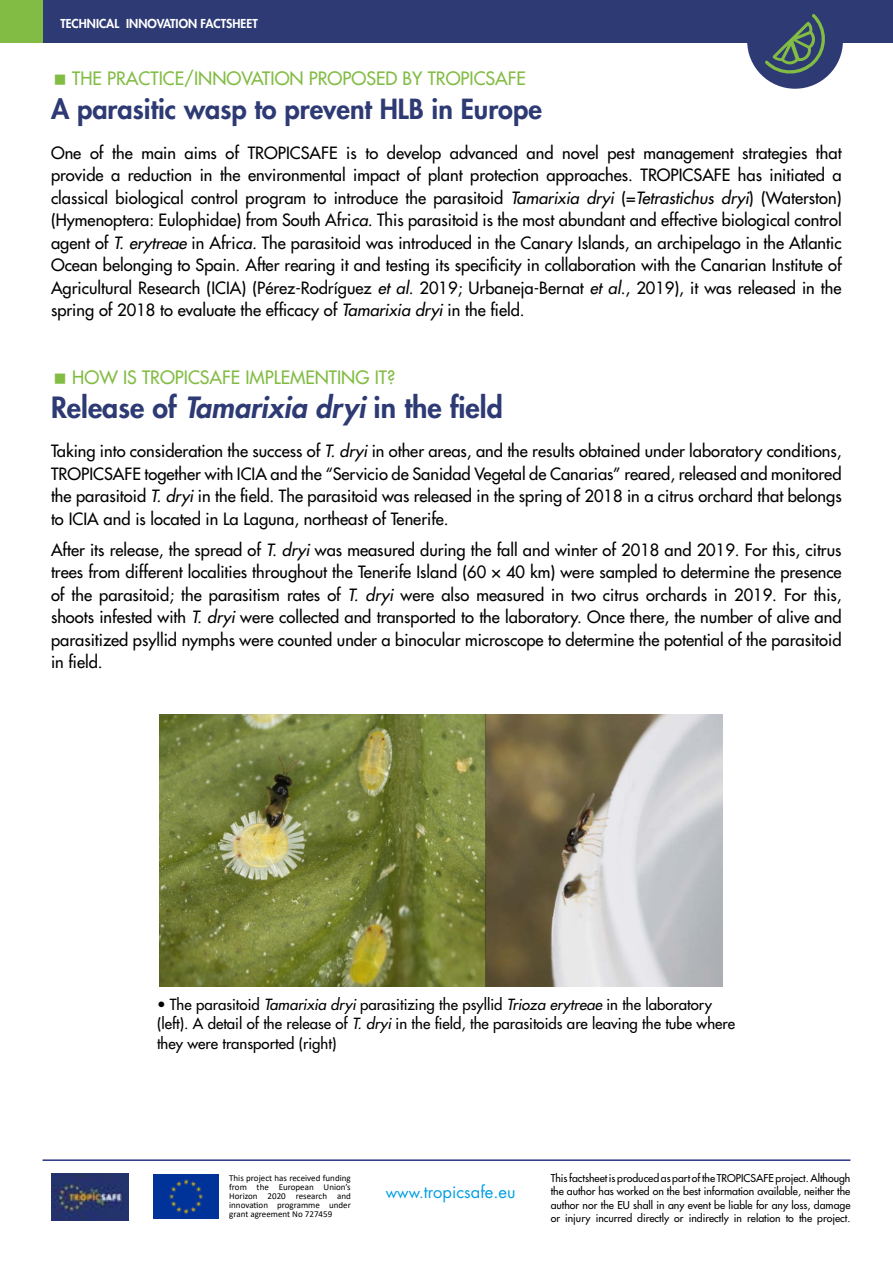
<style>
.page{position:relative;width:893px;height:1263px;background:#fff}
.page>*{position:absolute;margin:0;border:0;box-sizing:border-box;transform-origin:0 0}
.t1{font:800 28.5px "Futura Std";color:#2d3a74}
.t2{font:800 27px "Futura Std";color:#2d3a74}
.t3{font:500 18px "Futura Std";color:#82bc44}
.t4{font:500 16.5px/22.5px "Futura Std";color:#000;text-align:justify}
.t5{font:16.5px "Futura Std";color:#009fe3}
.t6{font:500 15px/19.5px "Futura Std";color:#000}
.t7{font:800 12px "Futura Std";color:#fff}
.t8{font:500 10.5px/13.5px "Futura Std";color:#000;text-align:justify}
.t9{font:9px/9px "Calibri";color:#000;text-align:justify}
.s1{font-style:italic}
.s2{font-size:15px}
</style>
<div class="page">
<hr style="left:43px;top:1159px;width:807px;height:2px;background:#283583">
<div style="left:0;top:0;width:893px;height:43px;background:#2d3a74"></div>
<div style="left:0;top:0;width:43px;height:43px;background:#82bc44"></div>
<img style="left:51px;top:1173px;width:78px;height:47px">
<img style="left:153px;top:1175px;width:66px;height:44px">
<svg style="left:747px;top:14px;width:96px;height:75px"></svg>
<img style="left:159px;top:714px;width:323px;height:272px">
<img style="left:482px;top:714px;width:240px;height:272px">
<p class="t7" style="left:60px;top:16px;width:199px">TECHNICAL INNOVATION FACTSHEET</p>
<p class="t3" style="left:72px;top:67px;width:455px">THE PRACTICE/INNOVATION PROPOSED BY TROPICSAFE</p>
<h2 class="t2" style="left:51px;top:92px;width:492px">A parasitic wasp to prevent HLB in Europe</h2>
<p class="t4" style="left:51px;top:141px;width:792px">One of the main aims of TROPICSAFE is to develop advanced and novel pest management strategies that provide a reduction in the environmental impact of plant protection approaches. TROPICSAFE has initiated a classical biological control program to introduce the parasitoid <span class="s1">Tamarixia dryi</span> (=<span class="s1">Tetrastichus dryi</span>) (Waterston) (Hymenoptera: Eulophidae) from South Afri<span class="s1">ca.</span> This parasitoid is the most abundant and effective biological control agent of <span class="s1">T. erytreae</span> in Afri<span class="s1">ca.</span> The parasitoid was introduced in the Canary Islands, an archipelago in the Atlantic Ocean belonging to Spain. After rearing it and testing its specificity in collaboration with the Canarian Institute of Agricultural Research (ICIA) (Pérez-Rodríguez <span class="s1">et al</span>. 2019; Urbaneja-Bernat <span class="s1">et al</span>., 2019), it was released in the spring of 2018 to evaluate the efficacy of <span class="s1">Tamarixia dryi</span> in the field.</p>
<p class="t3" style="left:72px;top:366px;width:324px">HOW IS TROPICSAFE IMPLEMENTING IT?</p>
<h1 class="t1" style="left:51px;top:389px;width:453px">Release of <span class="s1">Tamarixia dryi</span> in the field</h1>
<p class="t4" style="left:51px;top:440px;width:792px">Taking into consideration the success of <span class="s1">T. dryi</span> in other areas, and the results obtained under laboratory conditions, TROPICSAFE together with ICIA and the “Servicio de Sanidad Vegetal de Canarias” reared, released and monitored the parasitoid <span class="s1">T. dryi</span> in the field. The parasitoid was released in the spring of 2018 in a citrus orchard that belongs to ICIA and is located in La Laguna, northeast of Tenerife.</p>
<p class="t4" style="left:51px;top:539px;width:792px">After its release, the spread of <span class="s1">T. dryi</span> was measured during the fall and winter of 2018 and 2019. For this, citrus trees from different localities throughout the Tenerife Island (60 × 40 km) were sampled to determine the presence of the parasitoid; the parasitism rates of <span class="s1">T. dryi</span> were also measured in two citrus orchards in 2019. For this, shoots infested with <span class="s1">T. dryi</span> were collected and transported to the laboratory. Once there, the number of alive and parasitized psyllid nymphs were counted under a binocular microscope to determine the potential of the parasitoid in field.</p>
<p class="t6" style="left:157px;top:994px;width:580px">• The parasitoid <span class="s1">Tamarixia dryi</span> parasitizing the psyllid <span class="s1">Trioza erytreae</span> in the laboratory (left). A detail of the release of <span class="s1">T. dryi</span> in the field, the parasitoids are leaving the tube where they were transported (right)</p>
<p class="t9" style="left:229px;top:1173px;width:123px">This project has received funding from the European Union’s Horizon 2020 research and innovation programme under grant agreement No 727459</p>
<p class="t5" style="left:386px;top:1181px;width:131px"><span class="s2">www.</span>tropicsafe.eu</p>
<p class="t8" style="left:551px;top:1171px;width:301px">This factsheet is produced as part of the TROPICSAFE project. Although the author has worked on the best information available, neither the author nor the EU shall in any event be liable for any loss, damage or injury incurred directly or indirectly in relation to the project.</p>
</div>
